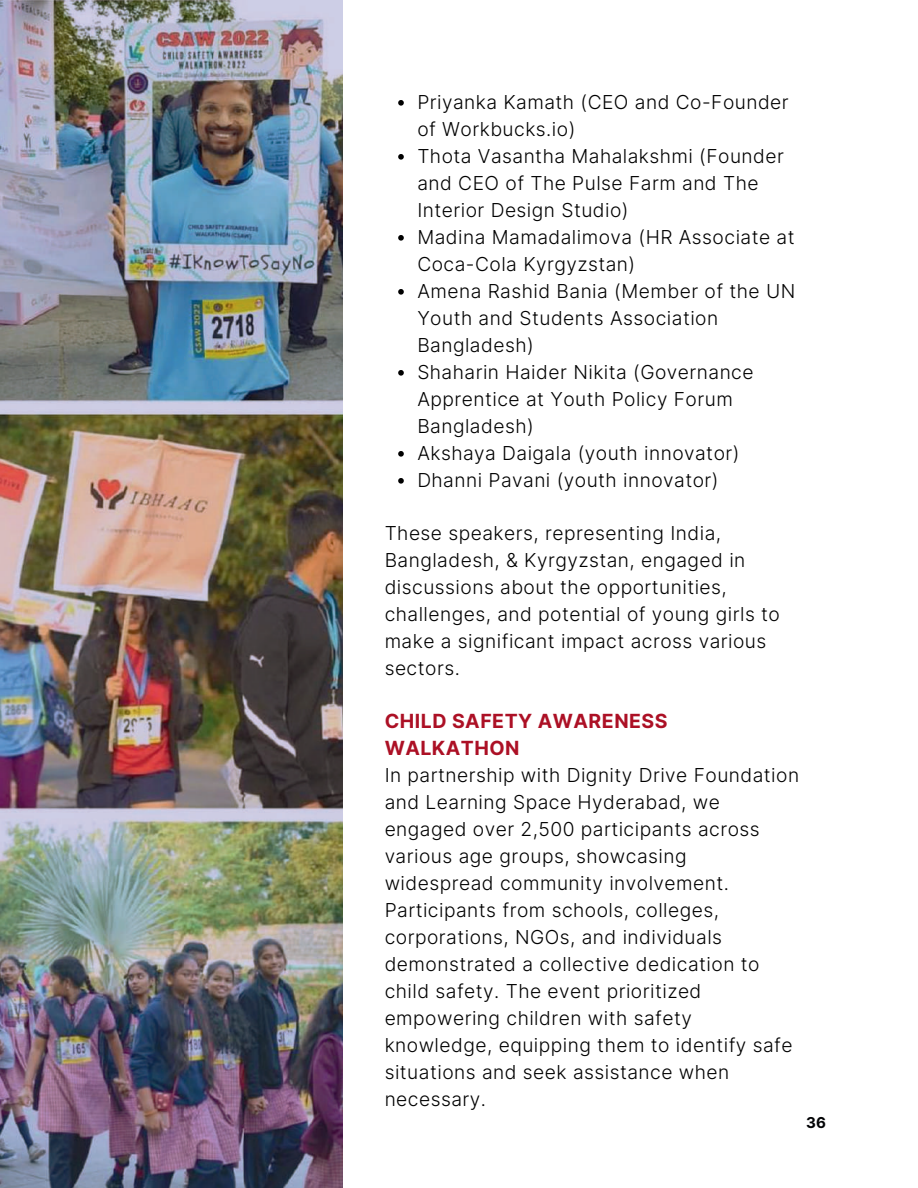
<style>
.page{position:relative;width:918px;height:1188px;background:#fff}
.page>*{position:absolute;margin:0;border:0;box-sizing:border-box;transform-origin:0 0}
.t1{font:700 19.5px/27px "Inter";letter-spacing:.025em;color:#ac1025}
.t2{font:300 19.2px/27px "Inter";letter-spacing:.025em;color:#000}
.t3{font:700 15px "Inter";color:#030406}
</style>
<div class="page">
<img style="left:0;top:0;width:342px;height:1188px">
<svg style="left:398px;top:100px;width:6px;height:6px"></svg>
<svg style="left:398px;top:154px;width:6px;height:6px"></svg>
<svg style="left:398px;top:235px;width:6px;height:6px"></svg>
<svg style="left:398px;top:289px;width:6px;height:6px"></svg>
<svg style="left:398px;top:370px;width:6px;height:6px"></svg>
<svg style="left:398px;top:451px;width:6px;height:6px"></svg>
<svg style="left:398px;top:478px;width:6px;height:6px"></svg>
<p class="t2" style="left:417px;top:88px;width:380px">Priyanka Kamath (CEO and Co-Founder of Workbucks.io)<br>Thota Vasantha Mahalakshmi (Founder and CEO of The Pulse Farm and The<br>Interior Design Studio)<br>Madina Mamadalimova (HR Associate at<br>Coca-Cola Kyrgyzstan)<br>Amena Rashid Bania (Member of the UN<br>Youth and Students Association<br>Bangladesh)<br>Shaharin Haider Nikita (Governance<br>Apprentice at Youth Policy Forum<br>Bangladesh)<br>Akshaya Daigala (youth innovator)<br>Dhanni Pavani (youth innovator)</p>
<p class="t2" style="left:385px;top:519px;width:397px">These speakers, representing India, Bangladesh, &amp; Kyrgyzstan, engaged in discussions about the opportunities, challenges, and potential of young girls to make a significant impact across various sectors.</p>
<p class="t1" style="left:385px;top:708px;width:284px">CHILD SAFETY AWARENESS<br>WALKATHON</p>
<p class="t2" style="left:385px;top:761px;width:416px">In partnership with Dignity Drive Foundation and Learning Space Hyderabad, we engaged over 2,500 participants across various age groups, showcasing widespread community involvement.<br>Participants from schools, colleges, corporations, NGOs, and individuals demonstrated a collective dedication to child safety. The event prioritized empowering children with safety knowledge, equipping them to identify safe situations and seek assistance when necessary.</p>
<p class="t3" style="left:806px;top:1112px;width:21px">36</p>
</div>
